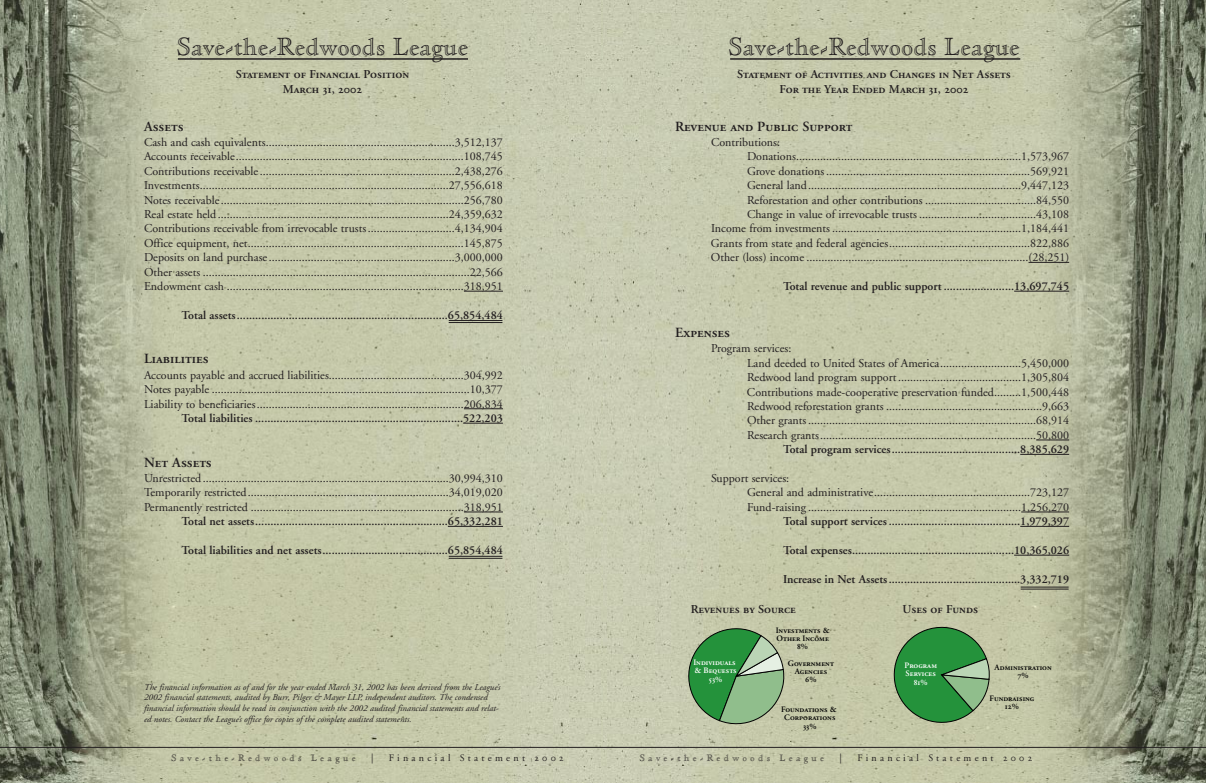
<style>
.page{position:relative;width:1206px;height:783px;background:#fff}
.page>*{position:absolute;margin:0;border:0;box-sizing:border-box;transform-origin:0 0}
.t1{font:27px "Cloister Open Face BT";color:#231f20}
.t2{font:14px "Adobe Garamond Semibold SC";color:#231f20}
.t3{font:12px/14.4px "Adobe Garamond";color:#231f20;text-align:justify}
.t4{font:600 12px "Adobe Garamond";color:#231f20}
.t5{font:12px/14.4px "Adobe Garamond Semibold SC";color:#231f20;text-align:center}
.t6{font:10px "Cloister Open Face BT";letter-spacing:.335em;color:#231f20}
.t7{font:10px "Adobe Garamond";letter-spacing:.33em;color:#231f20}
.t8{font:italic 9px/10.8px "Adobe Garamond";color:#231f20}
.t9{font:8.3px/8.3px "Adobe Garamond Semibold SC";color:#000;text-align:center}
.t10{font:8.3px/8.3px "Adobe Garamond Semibold SC";color:#fff;text-align:center}
.s1{font-family:"Adobe Garamond";font-weight:600}
</style>
<div class="page">
<img style="left:603px;top:0;width:603px;height:783px">
<img style="left:0;top:0;width:603px;height:783px">
<hr style="left:464px;top:291px;width:39px;height:1px;background:#231f20">
<hr style="left:464px;top:408px;width:39px;height:1px;background:#231f20">
<hr style="left:463px;top:423px;width:40px;height:1px;background:#231f20">
<hr style="left:464px;top:512px;width:39px;height:1px;background:#231f20">
<hr style="left:448px;top:526px;width:55px;height:1px;background:#231f20">
<hr style="left:1029px;top:262px;width:40px;height:1px;background:#231f20">
<hr style="left:1014px;top:291px;width:55px;height:1px;background:#231f20">
<hr style="left:1036px;top:440px;width:33px;height:1px;background:#231f20">
<hr style="left:1020px;top:454px;width:49px;height:1px;background:#231f20">
<hr style="left:1021px;top:512px;width:48px;height:1px;background:#231f20">
<hr style="left:1020px;top:526px;width:49px;height:1px;background:#231f20">
<hr style="left:1014px;top:555px;width:55px;height:1px;background:#231f20">
<hr style="left:0;top:747px;width:1206px;height:1px;background:#231f20">
<hr style="left:178px;top:58px;width:290px;height:2px;background:#231f20">
<hr style="left:730px;top:58px;width:290px;height:2px;background:#231f20">
<svg style="left:888px;top:621px;width:102px;height:108px;background:#66a367"></svg>
<hr style="left:449px;top:320px;width:53px;height:1px;background:#231f20">
<hr style="left:449px;top:322px;width:53px;height:1px;background:#231f20">
<hr style="left:449px;top:556px;width:53px;height:1px;background:#231f20">
<hr style="left:449px;top:558px;width:53px;height:1px;background:#231f20">
<svg style="left:682px;top:622px;width:102px;height:108px;background:#7dad7a"></svg>
<hr style="left:1021px;top:587px;width:48px;height:1px;background:#231f20">
<hr style="left:1021px;top:589px;width:48px;height:1px;background:#231f20">
<svg style="left:535px;top:756px;width:28px;height:5px"></svg>
<svg style="left:1003px;top:756px;width:29px;height:5px"></svg>
<h1 class="t1" style="left:177px;top:38px;width:293px">Save-the-Redwoods League</h1>
<p class="t5" style="left:236px;top:68px;width:175px">Statement of Financial Position<br>March 31, 2002</p>
<p class="t2" style="left:144px;top:121px;width:41px">Assets</p>
<p class="t3" style="left:144px;top:136px;width:360px">Cash and cash equivalents...............................................................3,512,137<br>Accounts receivable............................................................................108,745<br>Contributions receivable.................................................................2,438,276<br>Investments...................................................................................27,556,618<br>Notes receivable.................................................................................256,780<br>Real estate held .............................................................................24,359,632<br>Contributions receivable from irrevocable trusts.............................4,134,904<br>Office equipment, net........................................................................145,875<br>Deposits on land purchase..............................................................3,000,000<br>Other assets .........................................................................................22,566<br>Endowment cash ...............................................................................318,951</p>
<p class="t4" style="left:182px;top:310px;width:323px">Total assets.....................................................................65,854,484</p>
<p class="t2" style="left:144px;top:353px;width:66px">Liabilities</p>
<p class="t3" style="left:144px;top:369px;width:360px">Accounts payable and accrued liabilities.............................................304,992<br>Notes payable ......................................................................................10,377<br>Liability to beneficiaries.....................................................................206,834</p>
<p class="t4" style="left:182px;top:413px;width:323px">Total liabilities ....................................................................522,203</p>
<p class="t2" style="left:144px;top:457px;width:69px">Net Assets</p>
<p class="t3" style="left:144px;top:472px;width:360px">Unrestricted ..................................................................................30,994,310<br>Temporarily restricted...................................................................34,019,020<br>Permanently restricted .......................................................................318,951</p>
<p class="t4" style="left:182px;top:517px;width:323px">Total net assets...............................................................65,332,281</p>
<p class="t4" style="left:182px;top:545px;width:323px">Total liabilities and net assets.........................................65,854,484</p>
<h1 class="t1" style="left:728px;top:38px;width:293px">Save-the-Redwoods League</h1>
<p class="t5" style="left:737px;top:68px;width:275px">Statement of Activities and Changes in Net Assets<br>For the Year Ended March 31, 2002</p>
<p class="t2" style="left:675px;top:121px;width:179px">Revenue and Public Support</p>
<p class="t3" style="left:711px;top:136px;width:71px">Contributions:</p>
<p class="t3" style="left:747px;top:150px;width:324px">Donations...........................................................................1,573,967</p>
<p class="t3" style="left:747px;top:165px;width:324px">Grove donations ....................................................................569,921</p>
<p class="t3" style="left:747px;top:179px;width:324px">General land.......................................................................9,447,123</p>
<p class="t3" style="left:747px;top:194px;width:324px">Reforestation and other contributions .....................................84,550</p>
<p class="t3" style="left:747px;top:208px;width:324px">Change in value of irrevocable trusts .......................................43,108</p>
<p class="t3" style="left:711px;top:222px;width:360px">Income from investments ...............................................................1,184,441</p>
<p class="t3" style="left:711px;top:237px;width:360px">Grants from state and federal agencies...............................................822,886</p>
<p class="t3" style="left:711px;top:251px;width:360px">Other (loss) income ..........................................................................(28,251)</p>
<p class="t4" style="left:783px;top:281px;width:288px">Total revenue and public support .......................13,697,745</p>
<p class="t2" style="left:675px;top:327px;width:57px">Expenses</p>
<p class="t3" style="left:747px;top:342px;width:324px;text-align:left;text-indent:-36px">Program services:<br>Land deeded to United States of America...........................5,450,000<br>Redwood land program support.........................................1,305,804<br>Contributions made-cooperative preservation funded.........1,500,448<br>Redwood reforestation grants ....................................................9,663<br>Other grants............................................................................68,914<br>Research grants........................................................................50,800</p>
<p class="t4" style="left:783px;top:445px;width:288px">Total program services..........................................8,385,629</p>
<p class="t3" style="left:747px;top:472px;width:324px;text-align:left;text-indent:-36px">Support services:<br>General and administrative....................................................723,127<br>Fund-raising .......................................................................1,256,270</p>
<p class="t4" style="left:783px;top:517px;width:288px">Total support services...........................................1,979,397</p>
<p class="t4" style="left:783px;top:545px;width:288px">Total expenses.....................................................10,365,026</p>
<p class="t4" style="left:783px;top:574px;width:288px">Increase in Net Assets...........................................3,332,719</p>
<p class="t5" style="left:691px;top:603px;width:107px">Revenues by Source</p>
<p class="t5" style="left:903px;top:603px;width:77px">Uses of Funds</p>
<p class="t9" style="left:776px;top:626px;width:55px">Investments <span class="s1">&amp;<br></span>Other Income<br>8%</p>
<p class="t10" style="left:693px;top:659px;width:45px">Individuals <span class="s1">&amp;</span> Bequests<br>53%</p>
<p class="t9" style="left:788px;top:660px;width:48px">Government<br>Agencies<br>6%</p>
<p class="t10" style="left:905px;top:662px;width:34px">Program<br>Services<br>81%</p>
<p class="t9" style="left:995px;top:664px;width:59px">Administration<br>7%</p>
<p class="t9" style="left:990px;top:695px;width:46px">Fundraising<br>12%</p>
<p class="t8" style="left:144px;top:682px;width:358px">The financial information as of and for the year ended March 31, 2002 has been derived from the League’s 2002 financial statements, audited by Burr, Pilger &amp; Mayer LLP, independent auditors. The condensed financial information should be read in conjunction with the 2002 audited financial statements and relat&shy;ed notes. Contact the League’s office for copies of the complete audited statements.</p>
<p class="t6" style="left:171px;top:755px;width:186px">Save-the-Redwoods League</p>
<p class="t7" style="left:371px;top:753px;width:4px">|</p>
<p class="t7" style="left:389px;top:753px;width:138px">Financial Statement</p>
<p class="t6" style="left:640px;top:755px;width:186px">Save-the-Redwoods League</p>
<p class="t7" style="left:840px;top:753px;width:4px">|</p>
<p class="t7" style="left:857px;top:753px;width:138px">Financial Statement</p>
<p class="t9" style="left:781px;top:706px;width:57px">Foundations <span class="s1">&amp;<br></span>Corporations<br>33%</p>
</div>
